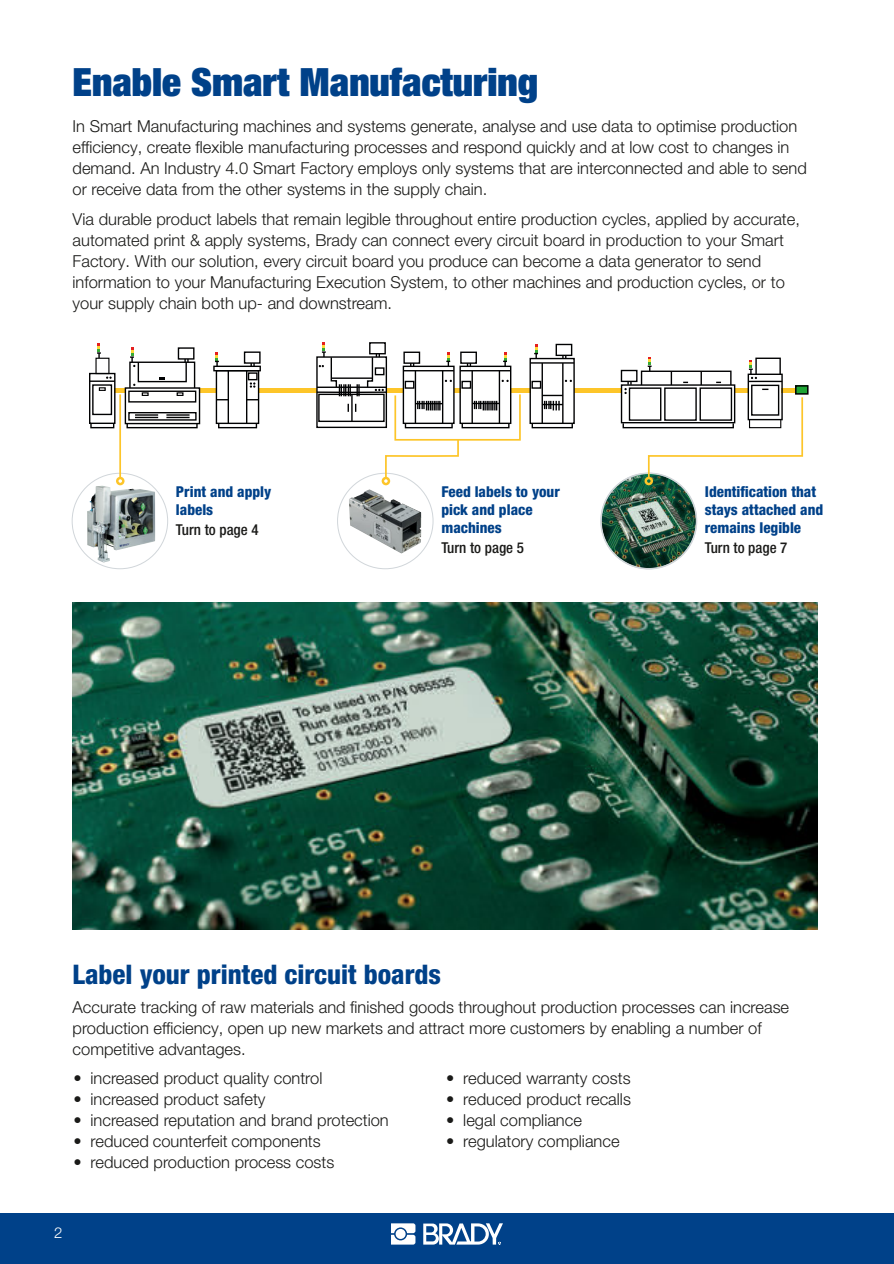
<style>
.page{position:relative;width:894px;height:1264px;background:#fff}
.page>*{position:absolute;margin:0;border:0;box-sizing:border-box;transform-origin:0 0}
.t1{font:900 condensed 39px "Helvetica Neue LT Pro";color:#004189}
.t2{font:800 condensed 27px "Helvetica Neue LT Pro";color:#004189}
.t3{font:300 16.5px/21px "Helvetica Neue LT Pro";color:#1a1a18}
.t4{font:800 condensed 15px/18px "Helvetica Neue LT Pro";color:#004189}
.t5{font:500 condensed 15px "Helvetica Neue LT Pro";color:#1a1a18}
.t6{font:300 15px "Helvetica Neue LT Pro";color:#fff}
</style>
<div class="page">
<div style="left:0;top:1212px;width:893px;height:51px;background:#004189"></div>
<svg style="left:391px;top:1223px;width:24px;height:21px"></svg>
<svg style="left:423px;top:1223px;width:80px;height:21px"></svg>
<img style="left:601px;top:473px;width:95px;height:95px;border-radius:48px">
<img style="left:87px;top:485px;width:68px;height:77px">
<img style="left:345px;top:489px;width:80px;height:66px">
<hr style="left:258px;top:388px;width:59px;height:4px;background:#fdc529">
<hr style="left:510px;top:388px;width:20px;height:4px;background:#fdc529">
<hr style="left:574px;top:388px;width:47px;height:4px;background:#fdc529">
<hr style="left:199px;top:388px;width:17px;height:4px;background:#fdc529">
<svg style="left:115px;top:388px;width:10px;height:4px"></svg>
<div style="left:89px;top:373px;width:26px;height:51px;border:1px solid #000102"></div>
<div style="left:95px;top:357px;width:14px;height:17px;border:1px solid #000102"></div>
<div style="left:92px;top:384px;width:20px;height:31px;border:1px solid #000102"></div>
<hr style="left:90px;top:380px;width:25px;height:2px;background:#000102">
<svg style="left:99px;top:387px;width:7px;height:4px"></svg>
<svg style="left:159px;top:377px;width:6px;height:3px"></svg>
<svg style="left:142px;top:392px;width:7px;height:4px"></svg>
<svg style="left:176px;top:392px;width:7px;height:4px"></svg>
<svg style="left:97px;top:343px;width:4px;height:15px"></svg>
<svg style="left:215px;top:352px;width:4px;height:13px"></svg>
<svg style="left:130px;top:347px;width:5px;height:20px"></svg>
<svg style="left:106px;top:376px;width:6px;height:3px"></svg>
<div style="left:125px;top:387px;width:75px;height:37px;border:1px solid #000102"></div>
<div style="left:129px;top:361px;width:66px;height:28px;border:1px solid #000102"></div>
<div style="left:138px;top:361px;width:49px;height:21px;border:1px solid #000102"></div>
<div style="left:128px;top:412px;width:68px;height:8px;border:1px solid #000102"></div>
<div style="left:178px;top:347px;width:16px;height:12px;border:1px solid #000102"></div>
<svg style="left:184px;top:359px;width:5px;height:3px"></svg>
<div style="left:244px;top:351px;width:16px;height:13px;border:1px solid #000102"></div>
<svg style="left:135px;top:414px;width:23px;height:4px"></svg>
<svg style="left:166px;top:414px;width:23px;height:4px"></svg>
<div style="left:216px;top:370px;width:43px;height:54px;border:1px solid #000102"></div>
<div style="left:213px;top:365px;width:48px;height:6px;border:1px solid #000102"></div>
<hr style="left:227px;top:371px;width:2px;height:52px;background:#000102">
<hr style="left:246px;top:371px;width:1px;height:52px;background:#000102">
<div style="left:248px;top:372px;width:9px;height:8px;border:1px solid #000102"></div>
<svg style="left:247px;top:399px;width:12px;height:1px"></svg>
<div style="left:128px;top:390px;width:68px;height:12px;border:1px solid #000102"></div>
<svg style="left:250px;top:382px;width:5px;height:5px"></svg>
<div style="left:218px;top:422px;width:39px;height:6px;border:1px solid #000102"></div>
<div style="left:126px;top:423px;width:72px;height:5px;border:1px solid #000102"></div>
<div style="left:90px;top:423px;width:24px;height:5px;border:1px solid #000102"></div>
<svg style="left:534px;top:344px;width:4px;height:14px"></svg>
<div style="left:555px;top:344px;width:17px;height:12px;border:1px solid #000102"></div>
<svg style="left:562px;top:355px;width:4px;height:3px"></svg>
<div style="left:620px;top:370px;width:17px;height:12px;border:1px solid #000102"></div>
<div style="left:531px;top:381px;width:10px;height:8px;border:1px solid #000102"></div>
<svg style="left:564px;top:380px;width:8px;height:2px"></svg>
<svg style="left:624px;top:381px;width:7px;height:13px"></svg>
<div style="left:529px;top:358px;width:45px;height:66px;border:1px solid #000102"></div>
<hr style="left:530px;top:362px;width:44px;height:1px;background:#000102">
<hr style="left:541px;top:363px;width:2px;height:60px;background:#000102">
<hr style="left:562px;top:363px;width:1px;height:60px;background:#000102">
<div style="left:531px;top:422px;width:42px;height:6px;border:1px solid #000102"></div>
<div style="left:622px;top:422px;width:111px;height:6px;border:1px solid #000102"></div>
<svg style="left:542px;top:395px;width:21px;height:15px"></svg>
<div style="left:620px;top:384px;width:115px;height:39px;border:1px solid #000102"></div>
<div style="left:640px;top:370px;width:91px;height:16px;border:1px solid #000102"></div>
<div style="left:628px;top:387px;width:33px;height:34px;border:1px solid #000102"></div>
<div style="left:795px;top:386px;width:12px;height:8px;background:#1ea535"></div>
<div style="left:795px;top:385px;width:13px;height:9px;border:1px solid #000102"></div>
<svg style="left:116px;top:477px;width:8px;height:8px"></svg>
<hr style="left:119px;top:394px;width:2px;height:83px;background:#fdc529">
<svg style="left:315px;top:342px;width:206px;height:143px"></svg>
<svg style="left:644px;top:357px;width:159px;height:128px"></svg>
<img style="left:73px;top:602px;width:744px;height:327px">
<h1 class="t1" style="left:73px;top:56px;width:467px">Enable Smart Manufacturing</h1>
<p class="t3" style="left:73px;top:115px;width:735px">In Smart Manufacturing machines and systems generate, analyse and use data to optimise production efficiency, create flexible manufacturing processes and respond quickly and at low cost to changes in demand. An Industry 4.0 Smart Factory employs only systems that are interconnected and able to send or receive data from the other systems in the supply chain.</p>
<p class="t3" style="left:73px;top:208px;width:728px">Via durable product labels that remain legible throughout entire production cycles, applied by accurate, automated print &amp; apply systems, Brady can connect every circuit board in production to your Smart Factory. With our solution, every circuit board you produce can become a data generator to send information to your Manufacturing Execution System, to other machines and production cycles, or to your supply chain both up- and downstream.</p>
<p class="t4" style="left:176px;top:482px;width:97px">Print and apply labels</p>
<p class="t5" style="left:176px;top:521px;width:84px">Turn to page 4</p>
<p class="t4" style="left:441px;top:482px;width:120px">Feed labels to your pick and place machines</p>
<p class="t5" style="left:441px;top:539px;width:84px">Turn to page 5</p>
<p class="t4" style="left:704px;top:482px;width:120px">Identification that stays attached and remains legible</p>
<p class="t5" style="left:704px;top:539px;width:84px">Turn to page 7</p>
<h2 class="t2" style="left:73px;top:958px;width:370px">Label your printed circuit boards</h2>
<p class="t3" style="left:73px;top:996px;width:718px">Accurate tracking of raw materials and finished goods throughout production processes can increase production efficiency, open up new markets and attract more customers by enabling a number of competitive advantages.</p>
<p class="t3" style="left:74px;top:1067px;width:250px">• increased product quality control</p>
<p class="t3" style="left:74px;top:1088px;width:193px">• increased product safety</p>
<p class="t3" style="left:74px;top:1109px;width:317px">• increased reputation and brand protection</p>
<p class="t3" style="left:74px;top:1130px;width:249px">• reduced counterfeit components</p>
<p class="t3" style="left:74px;top:1151px;width:262px">• reduced production process costs</p>
<p class="t3" style="left:446px;top:1067px;width:186px">• reduced warranty costs</p>
<p class="t3" style="left:446px;top:1088px;width:186px">• reduced product recalls</p>
<p class="t3" style="left:446px;top:1109px;width:137px">• legal compliance</p>
<p class="t3" style="left:446px;top:1130px;width:175px">• regulatory compliance</p>
<p class="t6" style="left:54px;top:1223px;width:10px">2</p>
</div>
